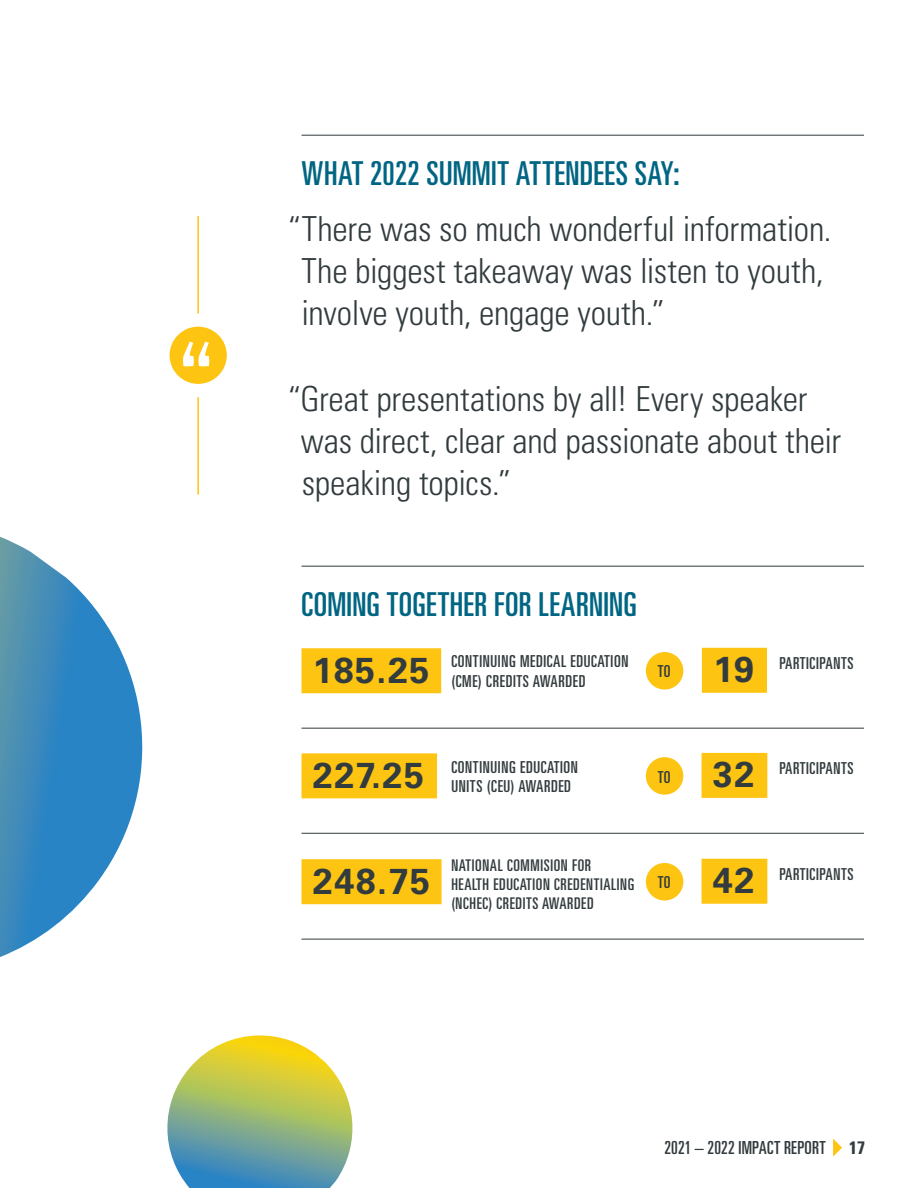
<style>
.page{position:relative;width:918px;height:1188px;background:#fff}
.page>*{position:absolute;margin:0;border:0;box-sizing:border-box;transform-origin:0 0}
.t1{font:103.65px "GT Sectra";color:#fff}
.t2{font:700 36px "Univers LT Std";letter-spacing:.04em;color:#323b3e}
.t3{font:300 condensed 34.5px/42px "Univers LT Std";letter-spacing:-.005em;color:#323b3e}
.t4{font:ultra-condensed 33px "Univers LT Std";letter-spacing:.01em;color:#006583}
.t5{font:ultra-condensed 18px "Univers LT Std";letter-spacing:.01em;color:#323b3e}
.t6{font:700 condensed 18px "Univers LT Std";color:#323b3e}
.t7{font:ultra-condensed 16.5px/19.5px "Univers LT Std";letter-spacing:.04em;color:#323b3e}
.t8{font:ultra-condensed 16.2px/18.9px "Univers LT Std";letter-spacing:.04em;color:#323b3e}
</style>
<div class="page">
<svg style="left:833px;top:1139px;width:9px;height:18px"></svg>
<div style="left:702px;top:648px;width:65px;height:45px;background:#fec412"></div>
<div style="left:702px;top:753px;width:65px;height:45px;background:#fec412"></div>
<div style="left:702px;top:859px;width:65px;height:45px;background:#fec412"></div>
<hr style="left:302px;top:566px;width:562px;height:1px;background:#323b3e">
<hr style="left:302px;top:135px;width:562px;height:1px;background:#323b3e">
<hr style="left:302px;top:728px;width:562px;height:1px;background:#323b3e">
<hr style="left:302px;top:833px;width:562px;height:1px;background:#323b3e">
<hr style="left:302px;top:939px;width:562px;height:1px;background:#323b3e">
<div style="left:302px;top:648px;width:139px;height:45px;background:#fec412"></div>
<div style="left:302px;top:753px;width:135px;height:45px;background:#fec412"></div>
<div style="left:302px;top:859px;width:140px;height:45px;background:#fec412"></div>
<div style="left:646px;top:652px;width:37px;height:38px;background:#fec412;border-radius:50%"></div>
<div style="left:646px;top:757px;width:37px;height:38px;background:#fec412;border-radius:50%"></div>
<div style="left:646px;top:863px;width:37px;height:38px;background:#fec412;border-radius:50%"></div>
<div style="left:170px;top:327px;width:57px;height:57px;background:#fec412;border-radius:50%"></div>
<hr style="left:197px;top:216px;width:2px;height:97px;background:#fec412">
<hr style="left:197px;top:397px;width:2px;height:98px;background:#fec412">
<svg style="left:0;top:537px;width:143px;height:420px"></svg>
<svg style="left:167px;top:1035px;width:186px;height:153px"></svg>
<p class="t1" style="left:179px;top:317px;width:35px">“</p>
<p class="t4" style="left:302px;top:154px;width:380px">WHAT 2022 SUMMIT ATTENDEES SAY:</p>
<p class="t3" style="left:302px;top:208px;width:532px;text-indent:-14px">“There was so much wonderful information.<br>The biggest takeaway was listen to youth, involve youth, engage youth.”</p>
<p class="t3" style="left:301px;top:377px;width:542px;text-indent:-13px">“Great presentations by all! Every speaker was direct, clear and passionate about their speaking topics.”</p>
<p class="t4" style="left:302px;top:585px;width:337px">COMING TOGETHER FOR LEARNING</p>
<p class="t2" style="left:313px;top:649px;width:118px">185.25</p>
<p class="t7" style="left:451px;top:652px;width:179px">CONTINUING MEDICAL EDUCATION (CME) CREDITS AWARDED</p>
<p class="t7" style="left:658px;top:662px;width:14px">TO</p>
<p class="t2" style="left:713px;top:649px;width:42px">19</p>
<p class="t7" style="left:779px;top:653px;width:76px">PARTICIPANTS</p>
<p class="t2" style="left:313px;top:754px;width:113px">227.25</p>
<p class="t7" style="left:451px;top:757px;width:128px">CONTINUING EDUCATION<br>UNITS (CEU) AWARDED</p>
<p class="t7" style="left:658px;top:767px;width:14px">TO</p>
<p class="t2" style="left:713px;top:754px;width:43px">32</p>
<p class="t7" style="left:779px;top:758px;width:76px">PARTICIPANTS</p>
<p class="t2" style="left:313px;top:860px;width:119px">248.75</p>
<p class="t8" style="left:451px;top:856px;width:184px">NATIONAL COMMISION FOR<br>HEALTH EDUCATION CREDENTIALING (NCHEC) CREDITS AWARDED</p>
<p class="t7" style="left:658px;top:873px;width:14px">TO</p>
<p class="t2" style="left:713px;top:859px;width:43px">42</p>
<p class="t7" style="left:779px;top:864px;width:76px">PARTICIPANTS</p>
<p class="t5" style="left:664px;top:1138px;width:163px">2021 – 2022 IMPACT REPORT</p>
<p class="t6" style="left:849px;top:1137px;width:17px">17</p>
</div>
